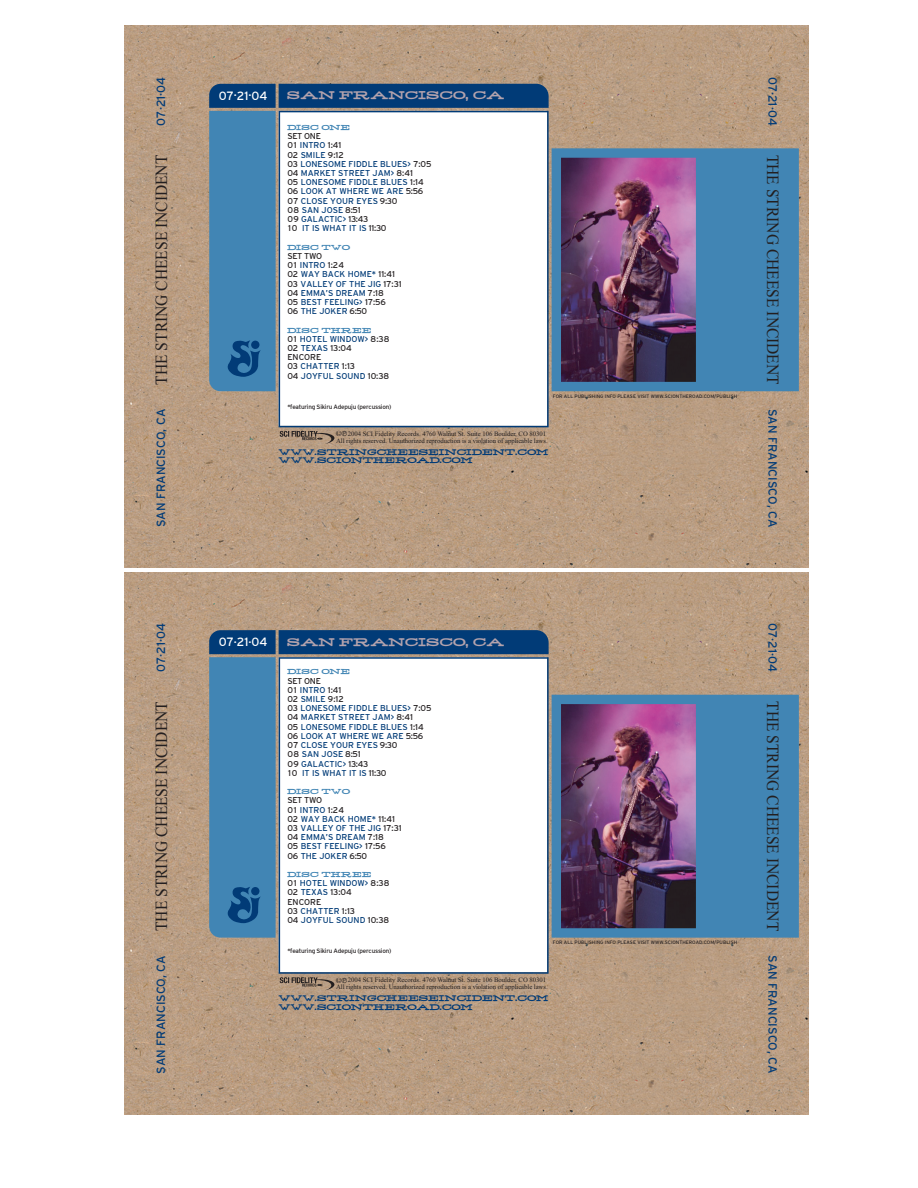
<style>
.page{position:relative;width:918px;height:1188px;background:#fff}
.page>*{position:absolute;margin:0;border:0;box-sizing:border-box;transform-origin:0 0}
.t1{font:17.25px "Times New Roman";color:#231f20;scale:.9 1}
.t2{font:12px "Interstate";color:#013b77}
.t3{font:12px "Interstate";color:#fff}
.t4{font:9.75px "Stereo Normal";letter-spacing:.06em;color:#b4a3ad}
.t5{font:8.55px/9.1px "Interstate";color:#013b77}
.t6{font:7.2px/8.6px "Stereo Normal";letter-spacing:.035em;color:#013b77}
.t7{font:6.75px/6.8px "Times New Roman";letter-spacing:-.005em;color:#231f20}
.t8{font:6.45px "Stereo Normal";letter-spacing:.06em;color:#4185b4}
.t9{font:6.3px "Interstate";letter-spacing:-.035em;color:#231f20}
.t10{font:4.8px "Interstate";color:#231f20}
.s1{color:#231f20}
.s2{font-family:"Circles";font-size:5.25px}
</style>
<div class="page">
<img style="left:124px;top:26px;width:685px;height:542px">
<img style="left:124px;top:572px;width:685px;height:542px">
<img style="left:552px;top:148px;width:247px;height:243px">
<svg style="left:209px;top:84px;width:340px;height:307px"></svg>
<svg style="left:279px;top:111px;width:270px;height:316px"></svg>
<img style="left:552px;top:695px;width:247px;height:243px">
<svg style="left:209px;top:630px;width:340px;height:308px"></svg>
<svg style="left:279px;top:657px;width:270px;height:317px"></svg>
<svg style="left:280px;top:431px;width:55px;height:13px"></svg>
<svg style="left:280px;top:977px;width:55px;height:13px"></svg>
<h2 class="t2" style="left:154px;top:126px;width:50px;rotate:-90deg">07.21.04</h2>
<h1 class="t1" style="left:152px;top:385px;width:257px;rotate:-90deg">THE STRING CHEESE INCIDENT</h1>
<h2 class="t2" style="left:154px;top:527px;width:120px;rotate:-90deg">SAN FRANCISCO, CA</h2>
<h2 class="t2" style="left:154px;top:672px;width:50px;rotate:-90deg">07.21.04</h2>
<h1 class="t1" style="left:152px;top:931px;width:257px;rotate:-90deg">THE STRING CHEESE INCIDENT</h1>
<h2 class="t2" style="left:154px;top:1074px;width:120px;rotate:-90deg">SAN FRANCISCO, CA</h2>
<h2 class="t3" style="left:219px;top:89px;width:50px">07.21.04</h2>
<p class="t4" style="left:287px;top:89px;width:218px">SAN FRANCISCO, CA</p>
<p class="t8" style="left:287px;top:123px;width:64px">DISC ONE</p>
<p class="t5" style="left:287px;top:131px;width:146px"><span class="s1">SET ONE<br>01</span> INTRO <span class="s1">1:41<br>02</span> SMILE <span class="s1">9:12<br>03</span> LONESOME FIDDLE BLUES&gt; <span class="s1">7:05<br>04</span> MARKET STREET JAM&gt; <span class="s1">8:41<br>05</span> LONESOME FIDDLE BLUES <span class="s1">1:14<br>06</span> LOOK AT WHERE WE ARE <span class="s1">5:56<br>07</span> CLOSE YOUR EYES <span class="s1">9:30<br>08</span> SAN JOSE <span class="s1">8:51<br>09</span> GALACTIC&gt; <span class="s1">13:43<br>10</span> IT IS WHAT IT IS <span class="s1">11:30</span></p>
<p class="t8" style="left:287px;top:243px;width:64px">DISC TWO</p>
<p class="t5" style="left:287px;top:251px;width:116px"><span class="s1">SET TWO<br>01</span> INTRO <span class="s1">1:24<br>02</span> WAY BACK HOME* <span class="s1">11:41<br>03</span> VALLEY OF THE JIG <span class="s1">17:31<br>04</span> EMMA’S DREAM <span class="s1">7:18<br>05</span> BEST FEELING&gt; <span class="s1">17:56<br>06</span> THE JOKER <span class="s1">6:50</span></p>
<p class="t8" style="left:287px;top:326px;width:86px">DISC THREE</p>
<p class="t5" style="left:287px;top:334px;width:104px"><span class="s1">01</span> HOTEL WINDOW&gt; <span class="s1">8:38<br>02</span> TEXAS <span class="s1">13:04<br>ENCORE<br>03</span> CHATTER <span class="s1">1:13<br>04</span> JOYFUL SOUND <span class="s1">10:38</span></p>
<p class="t9" style="left:287px;top:403px;width:105px">*featuring Sikiru Adepuju (percussion)</p>
<p class="t10" style="left:553px;top:393px;width:186px">FOR ALL PUBLISHING INFO PLEASE VISIT WWW.SCIONTHEROAD.COM/PUBLISH</p>
<p class="t7" style="left:336px;top:431px;width:213px"><span class="s2">çπ</span>2004 SCI Fidelity Records. 4760 Walnut St. Suite 106 Boulder, CO 80301<br>All rights reserved. Unauthorized reproduction is a violation of applicable laws.</p>
<p class="t6" style="left:279px;top:448px;width:271px">WWW.STRINGCHEESEINCIDENT.COM<br>WWW.SCIONTHEROAD.COM</p>
<h2 class="t2" style="left:780px;top:77px;width:31px;rotate:90deg">07 21</h2>
<h2 class="t2" style="left:780px;top:92px;width:35px;rotate:90deg">. 04</h2>
<h2 class="t2" style="left:783px;top:107px;width:5px;rotate:90deg">.</h2>
<h1 class="t1" style="left:782px;top:155px;width:257px;rotate:90deg">THE STRING CHEESE INCIDENT</h1>
<h2 class="t2" style="left:780px;top:409px;width:120px;rotate:90deg">SAN FRANCISCO, CA</h2>
<h2 class="t3" style="left:219px;top:635px;width:50px">07.21.04</h2>
<p class="t4" style="left:287px;top:636px;width:218px">SAN FRANCISCO, CA</p>
<p class="t8" style="left:287px;top:668px;width:64px">DISC ONE</p>
<p class="t5" style="left:287px;top:676px;width:146px"><span class="s1">SET ONE<br>01</span> INTRO <span class="s1">1:41<br>02</span> SMILE <span class="s1">9:12<br>03</span> LONESOME FIDDLE BLUES&gt; <span class="s1">7:05<br>04</span> MARKET STREET JAM&gt; <span class="s1">8:41<br>05</span> LONESOME FIDDLE BLUES <span class="s1">1:14<br>06</span> LOOK AT WHERE WE ARE <span class="s1">5:56<br>07</span> CLOSE YOUR EYES <span class="s1">9:30<br>08</span> SAN JOSE <span class="s1">8:51<br>09</span> GALACTIC&gt; <span class="s1">13:43<br>10</span> IT IS WHAT IT IS <span class="s1">11:30</span></p>
<p class="t8" style="left:287px;top:788px;width:64px">DISC TWO</p>
<p class="t5" style="left:287px;top:796px;width:116px"><span class="s1">SET TWO<br>01</span> INTRO <span class="s1">1:24<br>02</span> WAY BACK HOME* <span class="s1">11:41<br>03</span> VALLEY OF THE JIG <span class="s1">17:31<br>04</span> EMMA’S DREAM <span class="s1">7:18<br>05</span> BEST FEELING&gt; <span class="s1">17:56<br>06</span> THE JOKER <span class="s1">6:50</span></p>
<p class="t8" style="left:287px;top:870px;width:86px">DISC THREE</p>
<p class="t5" style="left:287px;top:879px;width:104px"><span class="s1">01</span> HOTEL WINDOW&gt; <span class="s1">8:38<br>02</span> TEXAS <span class="s1">13:04<br>ENCORE<br>03</span> CHATTER <span class="s1">1:13<br>04</span> JOYFUL SOUND <span class="s1">10:38</span></p>
<p class="t9" style="left:287px;top:947px;width:105px">*featuring Sikiru Adepuju (percussion)</p>
<p class="t10" style="left:553px;top:940px;width:186px">FOR ALL PUBLISHING INFO PLEASE VISIT WWW.SCIONTHEROAD.COM/PUBLISH</p>
<p class="t7" style="left:336px;top:977px;width:213px"><span class="s2">çπ</span>2004 SCI Fidelity Records. 4760 Walnut St. Suite 106 Boulder, CO 80301<br>All rights reserved. Unauthorized reproduction is a violation of applicable laws.</p>
<p class="t6" style="left:279px;top:994px;width:271px">WWW.STRINGCHEESEINCIDENT.COM<br>WWW.SCIONTHEROAD.COM</p>
<h2 class="t2" style="left:780px;top:623px;width:31px;rotate:90deg">07 21</h2>
<h2 class="t2" style="left:780px;top:638px;width:35px;rotate:90deg">. 04</h2>
<h2 class="t2" style="left:783px;top:653px;width:5px;rotate:90deg">.</h2>
<h1 class="t1" style="left:782px;top:701px;width:257px;rotate:90deg">THE STRING CHEESE INCIDENT</h1>
<h2 class="t2" style="left:780px;top:955px;width:120px;rotate:90deg">SAN FRANCISCO, CA</h2>
</div>
